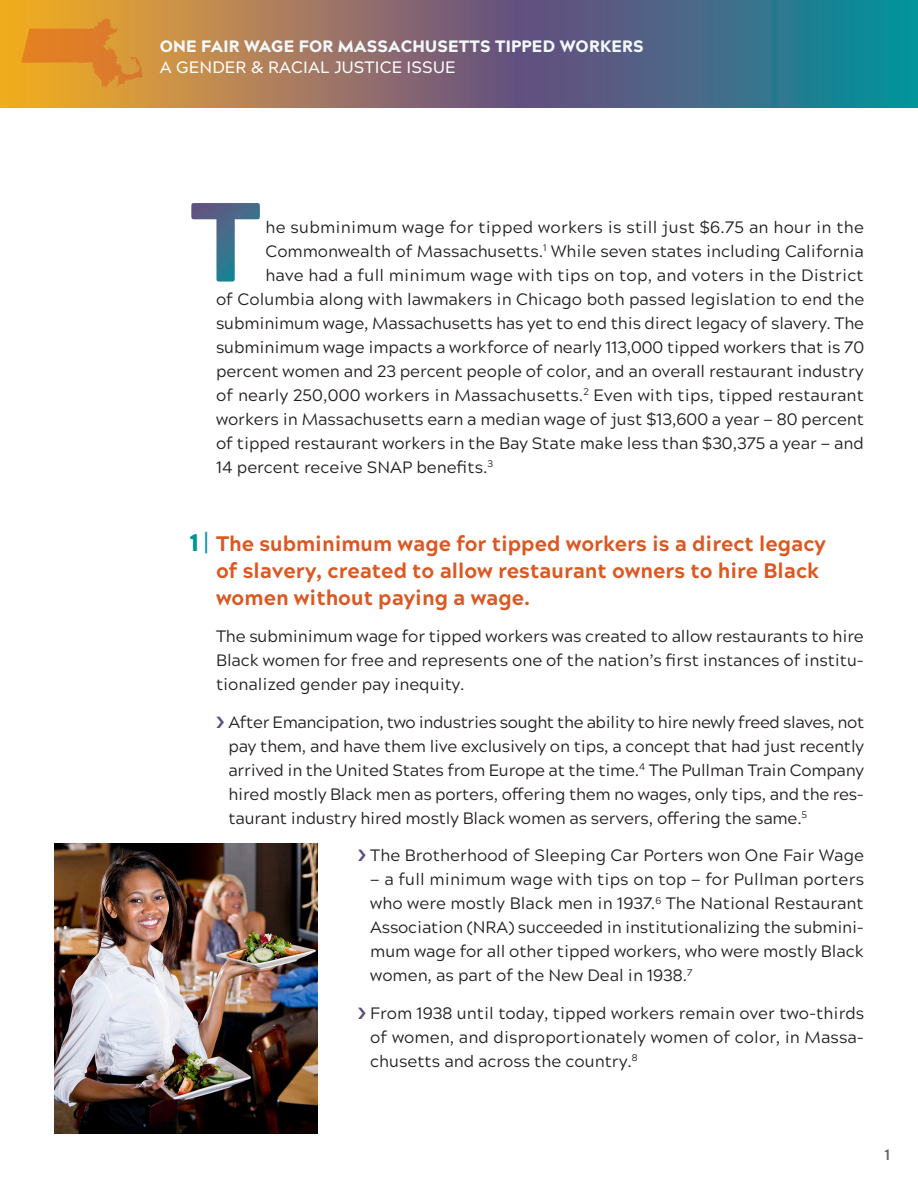
<style>
.page{position:relative;width:918px;height:1188px;background:#fff}
.page>*{position:absolute;margin:0;border:0;box-sizing:border-box;transform-origin:0 0}
.Subhead_2{font:900 24px "Acherus Grotesque";color:#02969c}
.Subhead_2-2{font:800 21px/27px "Acherus Grotesque";color:#db5822}
.First_Paragraph_No_Indent{font:16.5px/24px "Acherus Grotesque";color:#231f20;text-align:justify}
.Report_title{font:900 16.5px "Acherus Grotesque";letter-spacing:.01em;color:#f3f9fb}
.Report_title-2{font:500 16.5px "Acherus Grotesque";letter-spacing:.01em;color:#fff}
.t1{font:700 15px "Acherus Grotesque";color:#636366}
.s1{font-weight:500}
</style>
<div class="page">
<img style="left:54px;top:844px;width:263px;height:290px">
<svg style="left:191px;top:203px;width:69px;height:79px"></svg>
<svg style="left:0;top:0;width:918px;height:108px;background:#747572"></svg>
<svg style="left:22px;top:18px;width:120px;height:69px;background:#e0912c"></svg>
<p class="Report_title" style="left:160px;top:32px;width:486px">ONE FAIR WAGE FOR MASSACHUSETTS TIPPED WORKERS</p>
<p class="Report_title-2" style="left:160px;top:53px;width:297px">A GENDER &amp; RACIAL JUSTICE ISSUE</p>
<p class="First_Paragraph_No_Indent" style="left:266px;top:214px;width:600px">he subminimum wage for tipped workers is still just $6.75 an hour in the</p>
<p class="First_Paragraph_No_Indent" style="left:266px;top:238px;width:600px">Commonwealth of Massachusetts.<sup>1</sup> While seven states including California</p>
<p class="First_Paragraph_No_Indent" style="left:266px;top:262px;width:600px">have had a full minimum wage with tips on top, and voters in the District</p>
<p class="First_Paragraph_No_Indent" style="left:216px;top:286px;width:650px">of Columbia along with lawmakers in Chicago both passed legislation to end the</p>
<p class="First_Paragraph_No_Indent" style="left:216px;top:310px;width:650px">subminimum wage, Massachusetts has yet to end this direct legacy of slavery. The</p>
<p class="First_Paragraph_No_Indent" style="left:216px;top:334px;width:650px">subminimum wage impacts a workforce of nearly 113,000 tipped workers that is 70</p>
<p class="First_Paragraph_No_Indent" style="left:216px;top:358px;width:649px">percent women and 23 percent people of color, and an overall restaurant industry</p>
<p class="First_Paragraph_No_Indent" style="left:216px;top:382px;width:650px">of nearly 250,000 workers in Massachusetts.<sup>2</sup> Even with tips, tipped restaurant</p>
<p class="First_Paragraph_No_Indent" style="left:216px;top:406px;width:650px">workers in Massachusetts earn a median wage of just $13,600 a year — 80 percent</p>
<p class="First_Paragraph_No_Indent" style="left:216px;top:430px;width:649px">of tipped restaurant workers in the Bay State make less than $30,375 a year — and</p>
<p class="First_Paragraph_No_Indent" style="left:216px;top:454px;width:279px">14 percent receive SNAP benefits.<sup>3</sup></p>
<p class="Subhead_2" style="left:190px;top:522px;width:21px">1<span class="s1">|</span></p>
<p class="Subhead_2-2" style="left:216px;top:528px;width:611px">The subminimum wage for tipped workers is a direct legacy of slavery, created to allow restaurant owners to hire Black women without paying a wage.</p>
<p class="First_Paragraph_No_Indent" style="left:216px;top:623px;width:650px">The subminimum wage for tipped workers was created to allow restaurants to hire Black women for free and represents one of the nation’s first instances of institu&shy;tionalized gender pay inequity.</p>
<p class="First_Paragraph_No_Indent" style="left:229px;top:709px;width:637px">After Emancipation, two industries sought the ability to hire newly freed slaves, not pay them, and have them live exclusively on tips, a concept that had just recently arrived in the United States from Europe at the time.<sup>4</sup> The Pullman Train Company hired mostly Black men as porters, offering them no wages, only tips, and the res&shy;taurant industry hired mostly Black women as servers, offering the same.<sup>5</sup></p>
<p class="First_Paragraph_No_Indent" style="left:370px;top:842px;width:495px">The Brotherhood of Sleeping Car Porters won One Fair Wage</p>
<p class="First_Paragraph_No_Indent" style="left:370px;top:866px;width:495px">— a full minimum wage with tips on top — for Pullman porters who were mostly Black men in 1937.<sup>6</sup> The National Restaurant Association (NRA) succeeded in institutionalizing the submini&shy;mum wage for all other tipped workers, who were mostly Black women, as part of the New Deal in 1938.<sup>7</sup></p>
<p class="First_Paragraph_No_Indent" style="left:370px;top:1000px;width:495px">From 1938 until today, tipped workers remain over two-thirds of women, and disproportionately women of color, in Massa&shy;chusetts and across the country.<sup>8</sup></p>
<p class="t1" style="left:885px;top:1142px;width:7px">1</p>
</div>
